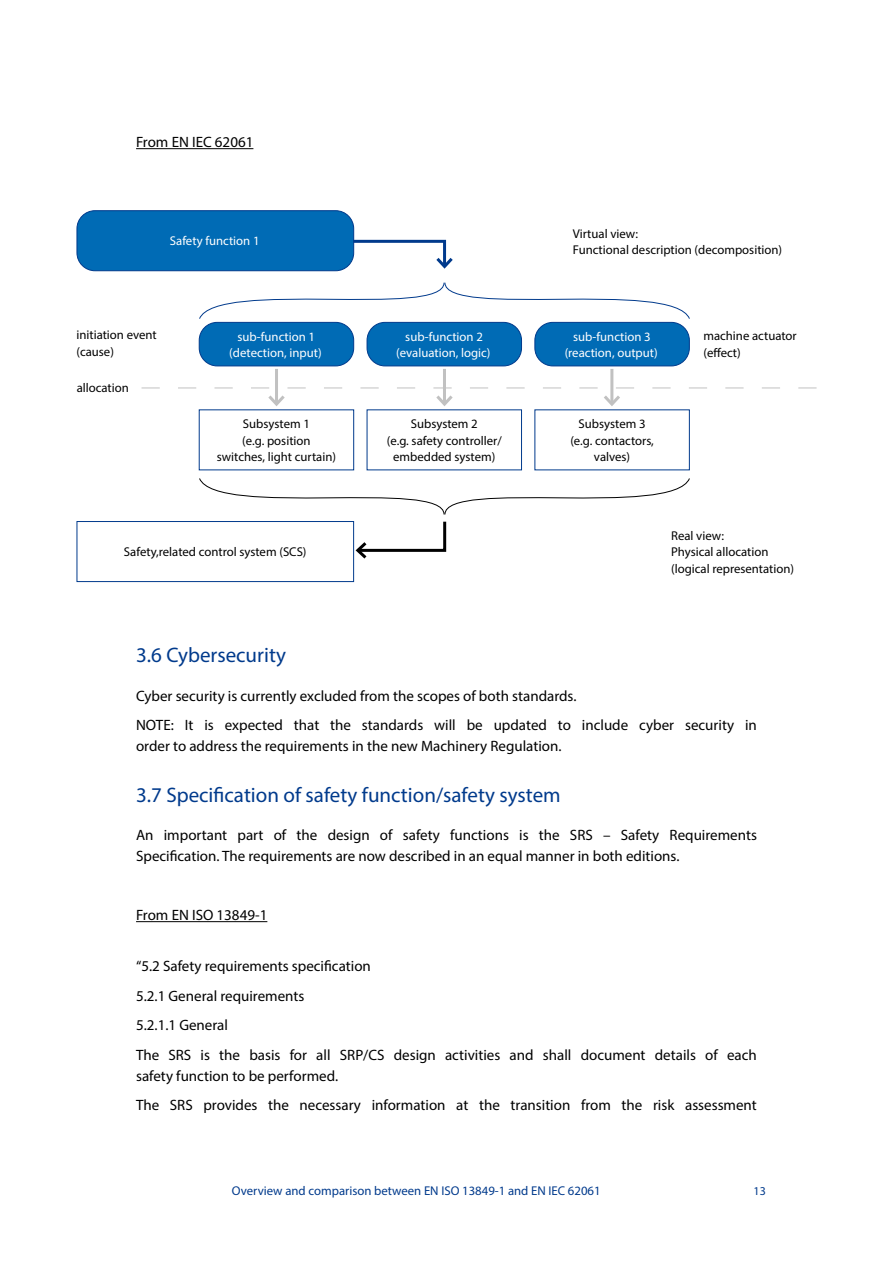
<style>
.page{position:relative;width:893px;height:1263px;background:#fff}
.page>*{position:absolute;margin:0;border:0;box-sizing:border-box;transform-origin:0 0}
.t1{font:21px "Myriad Pro";color:#003a8c}
.t2{font:15px/29.5px "Myriad Pro";color:#000}
.t3{font:12.75px/16.5px "Myriad Pro";color:#000}
.t4{font:12.75px/16.5px "Myriad Pro";color:#fff;text-align:center}
.t5{font:12.75px "Myriad Pro";color:#003a8c}
.t6{font:12px "Myriad Pro";color:#003a8c}
</style>
<div class="page">
<hr style="left:136px;top:148px;width:117px;height:1px;background:#000">
<hr style="left:136px;top:921px;width:131px;height:1px;background:#000">
<svg style="left:350px;top:238px;width:103px;height:31px"></svg>
<div style="left:199px;top:322px;width:155px;height:44px;background:#006bb5;border-radius:18px"></div>
<div style="left:199px;top:322px;width:155px;height:44px;border:1px solid #003a8c;border-radius:18px"></div>
<div style="left:367px;top:322px;width:154px;height:44px;background:#006bb5;border-radius:18px"></div>
<div style="left:367px;top:322px;width:155px;height:44px;border:1px solid #003a8c;border-radius:18px"></div>
<div style="left:535px;top:322px;width:154px;height:44px;background:#006bb5;border-radius:18px"></div>
<div style="left:535px;top:322px;width:155px;height:44px;border:1px solid #003a8c;border-radius:18px"></div>
<div style="left:77px;top:521px;width:277px;height:61px;border:1px solid #003a8c"></div>
<hr style="left:275px;top:369px;width:3px;height:35px;background:#c1c1c1">
<hr style="left:443px;top:369px;width:3px;height:35px;background:#c1c1c1">
<hr style="left:610px;top:369px;width:3px;height:35px;background:#c1c1c1">
<svg style="left:142px;top:387px;width:675px;height:19px"></svg>
<svg style="left:198px;top:478px;width:492px;height:84px"></svg>
<svg style="left:199px;top:282px;width:491px;height:37px"></svg>
<div style="left:77px;top:211px;width:277px;height:60px;background:#006bb5;border-radius:18px"></div>
<div style="left:77px;top:210px;width:277px;height:61px;border:1px solid #003a8c;border-radius:18px"></div>
<p class="t2" style="left:136px;top:127px;width:119px">From EN IEC 62061</p>
<p class="t4" style="left:170px;top:233px;width:91px">Safety function 1</p>
<p class="t3" style="left:573px;top:225px;width:211px">Virtual view:<br>Functional description (decomposition)</p>
<p class="t3" style="left:76px;top:326px;width:82px">initiation event (cause)</p>
<p class="t3" style="left:77px;top:379px;width:54px">allocation</p>
<p class="t4" style="left:229px;top:328px;width:94px">sub-function 1 (detection, input)</p>
<p class="t4" style="left:396px;top:328px;width:96px">sub-function 2 (evaluation, logic)</p>
<p class="t4" style="left:565px;top:328px;width:95px">sub-function 3 (reaction, output)</p>
<p class="t3" style="left:217px;top:415px;width:121px;text-align:center">Subsystem 1<br>(e.g. position switches, light curtain)</p>
<p class="t3" style="left:387px;top:415px;width:116px;text-align:center">Subsystem 2<br>(e.g. safety controller/ embedded system)</p>
<p class="t3" style="left:570px;top:415px;width:85px;text-align:center">Subsystem 3 (e.g. contactors, valves)</p>
<p class="t3" style="left:703px;top:328px;width:95px">machine actuator (effect)</p>
<p class="t3" style="left:124px;top:543px;width:184px">Safety,related control system (SCS)</p>
<p class="t3" style="left:671px;top:527px;width:125px">Real view:<br>Physical allocation (logical representation)</p>
<h1 class="t1" style="left:136px;top:642px;width:152px">3.6 Cybersecurity</h1>
<p class="t2" style="left:136px;top:680px;width:622px">Cyber security is currently excluded from the scopes of both standards.<br>NOTE: It is expected that the standards will be updated to include cyber security in</p>
<p class="t2" style="left:136px;top:731px;width:427px">order to address the requirements in the new Machinery Regulation.</p>
<h1 class="t1" style="left:136px;top:782px;width:426px">3.7 Specification of safety function/safety system</h1>
<p class="t2" style="left:136px;top:824px;width:622px;line-height:21px">An important part of the design of safety functions is the SRS – Safety Requirements<br>Specification. The requirements are now described in an equal manner in both editions.</p>
<p class="t2" style="left:136px;top:900px;width:133px">From EN ISO 13849-1</p>
<p class="t2" style="left:136px;top:951px;width:622px">“5.2 Safety requirements specification<br>5.2.1 General requirements<br>5.2.1.1 General<br>The SRS is the basis for all SRP/CS design activities and shall document details of each</p>
<p class="t2" style="left:136px;top:1061px;width:622px">safety function to be performed.<br>The SRS provides the necessary information at the transition from the risk assessment</p>
<p class="t5" style="left:232px;top:1183px;width:370px">Overview and comparison between EN ISO 13849-1 and EN IEC 62061</p>
<p class="t6" style="left:753px;top:1183px;width:14px">13</p>
</div>
